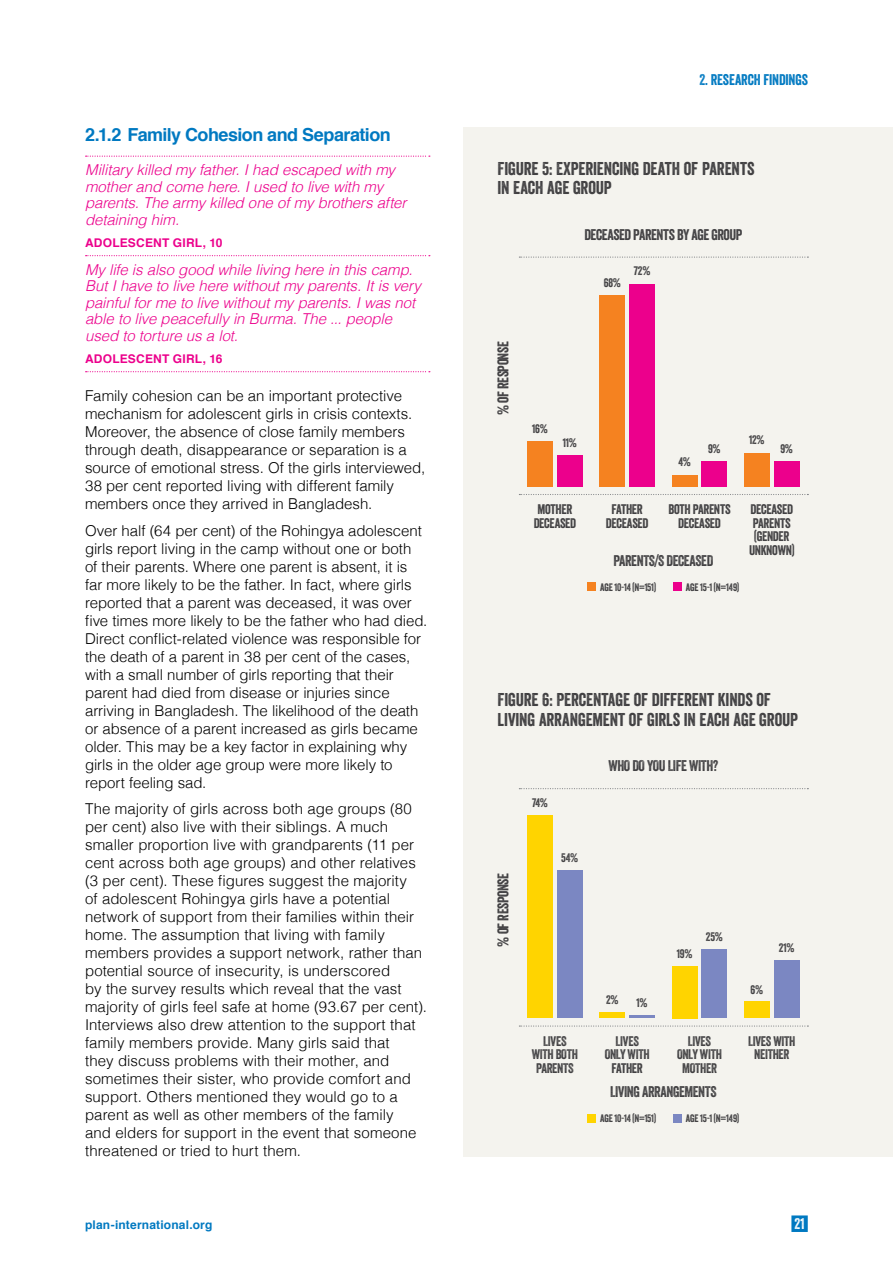
<style>
.page{position:relative;width:893px;height:1263px;background:#fff}
.page>*{position:absolute;margin:0;border:0;box-sizing:border-box;transform-origin:0 0}
.t1{font:18px/19.5px "Veneer";letter-spacing:-.01em;color:#414042}
.t2{font:700 18px "Helvetica";letter-spacing:-.03em;color:#0079c1}
.t3{font:300 15px/18px "Helvetica";color:#000}
.t4{font:italic 300 15px/16.5px "Helvetica";letter-spacing:-.005em;color:#ec008c}
.t5{font:15px "Veneer";letter-spacing:-.03em;color:#414042}
.t6{font:15px "Veneer";letter-spacing:-.01em;color:#0079c1}
.t7{font:15px "Veneer";color:#fff}
.t8{font:13.5px/13.5px "Veneer";letter-spacing:-.025em;color:#414042;text-align:center}
.t9{font:12px "Veneer";letter-spacing:-.02em;color:#414042}
.t10{font:700 12px "Helvetica";letter-spacing:.015em;color:#ec008c}
.t11{font:700 12px "Helvetica";letter-spacing:.015em;color:#0079c1}
.t12{font:10.5px "Veneer";letter-spacing:-.02em;color:#414042}
</style>
<div class="page">
<div style="left:791px;top:1215px;width:17px;height:17px;background:#0079c1"></div>
<div style="left:463px;top:128px;width:430px;height:497px;background:#f4f3ee"></div>
<div style="left:463px;top:625px;width:430px;height:532px;background:#f4f3ee"></div>
<svg style="left:86px;top:255px;width:344px;height:1px"></svg>
<svg style="left:86px;top:371px;width:344px;height:1px"></svg>
<svg style="left:86px;top:156px;width:344px;height:1px"></svg>
<svg style="left:519px;top:494px;width:289px;height:1px"></svg>
<svg style="left:519px;top:1025px;width:289px;height:2px"></svg>
<svg style="left:519px;top:257px;width:289px;height:1px"></svg>
<svg style="left:519px;top:788px;width:289px;height:1px"></svg>
<div style="left:527px;top:441px;width:26px;height:46px;background:#f58220"></div>
<div style="left:557px;top:455px;width:26px;height:32px;background:#ec008c"></div>
<div style="left:600px;top:295px;width:25px;height:192px;background:#f58220"></div>
<div style="left:629px;top:284px;width:26px;height:203px;background:#ec008c"></div>
<div style="left:672px;top:475px;width:25px;height:12px;background:#f58220"></div>
<div style="left:702px;top:461px;width:25px;height:26px;background:#ec008c"></div>
<div style="left:744px;top:453px;width:26px;height:34px;background:#f58220"></div>
<div style="left:774px;top:461px;width:25px;height:26px;background:#ec008c"></div>
<div style="left:527px;top:815px;width:26px;height:203px;background:#ffd400"></div>
<div style="left:557px;top:870px;width:26px;height:148px;background:#7b87c2"></div>
<div style="left:600px;top:1013px;width:25px;height:5px;background:#ffd400"></div>
<hr style="left:629px;top:1015px;width:26px;height:3px;background:#7b87c2">
<div style="left:672px;top:966px;width:25px;height:52px;background:#ffd400"></div>
<div style="left:702px;top:950px;width:25px;height:68px;background:#7b87c2"></div>
<div style="left:744px;top:1002px;width:26px;height:16px;background:#ffd400"></div>
<div style="left:774px;top:961px;width:25px;height:57px;background:#7b87c2"></div>
<div style="left:587px;top:583px;width:9px;height:8px;background:#f58220"></div>
<div style="left:673px;top:583px;width:9px;height:8px;background:#ec008c"></div>
<div style="left:587px;top:1114px;width:9px;height:9px;background:#ffd400"></div>
<div style="left:673px;top:1114px;width:9px;height:9px;background:#7b87c2"></div>
<p class="t2" style="left:85px;top:120px;width:307px">2.1.2 Family Cohesion and Separation</p>
<p class="t4" style="left:85px;top:161px;width:323px">Military killed my father. I had escaped with my mother and come here. I used to live with my parents. The army killed one of my brothers after detaining him.</p>
<p class="t10" style="left:85px;top:233px;width:139px">ADOLESCENT GIRL, 10</p>
<p class="t4" style="left:85px;top:260px;width:337px">My life is also good while living here in this camp.<br>But I have to live here without my parents. It is very painful for me to live without my parents. I was not able to live peacefully in Burma. The ... people used to torture us a lot.</p>
<p class="t10" style="left:85px;top:349px;width:139px">ADOLESCENT GIRL, 16</p>
<p class="t3" style="left:85px;top:386px;width:342px">Family cohesion can be an important protective mechanism for adolescent girls in crisis contexts.<br>Moreover, the absence of close family members through death, disappearance or separation is a source of emotional stress. Of the girls interviewed, 38 per cent reported living with different family members once they arrived in Bangladesh.</p>
<p class="t3" style="left:85px;top:520px;width:344px">Over half (64 per cent) of the Rohingya adolescent girls report living in the camp without one or both<br>of their parents. Where one parent is absent, it is far more likely to be the father. In fact, where girls reported that a parent was deceased, it was over five times more likely to be the father who had died.<br>Direct conflict-related violence was responsible for the death of a parent in 38 per cent of the cases, with a small number of girls reporting that their parent had died from disease or injuries since arriving in Bangladesh. The likelihood of the death or absence of a parent increased as girls became older. This may be a key factor in explaining why girls in the older age group were more likely to report feeling sad.</p>
<p class="t3" style="left:85px;top:799px;width:343px">The majority of girls across both age groups (80 per cent) also live with their siblings. A much smaller proportion live with grandparents (11 per cent across both age groups) and other relatives (3 per cent). These figures suggest the majority<br>of adolescent Rohingya girls have a potential network of support from their families within their home. The assumption that living with family members provides a support network, rather than potential source of insecurity, is underscored<br>by the survey results which reveal that the vast majority of girls feel safe at home (93.67 per cent).<br>Interviews also drew attention to the support that family members provide. Many girls said that<br>they discuss problems with their mother, and sometimes their sister, who provide comfort and support. Others mentioned they would go to a parent as well as other members of the family<br>and elders for support in the event that someone threatened or tried to hurt them.</p>
<p class="t6" style="left:699px;top:71px;width:110px">2. RESEARCH FINDINGS</p>
<p class="t1" style="left:497px;top:159px;width:258px">FIGURE 5: EXPERIENCING DEATH OF PARENTS<br>IN EACH AGE GROUP</p>
<p class="t5" style="left:584px;top:225px;width:159px">DECEASED PARENTS BY AGE GROUP</p>
<p class="t5" style="left:494px;top:415px;width:75px;rotate:-90deg">% OF RESPONSE</p>
<p class="t9" style="left:532px;top:421px;width:17px">16%</p>
<p class="t9" style="left:563px;top:435px;width:16px">11%</p>
<p class="t8" style="left:534px;top:502px;width:44px;text-align:left">MOTHER<br>DECEASED</p>
<p class="t9" style="left:604px;top:275px;width:19px">68%</p>
<p class="t9" style="left:634px;top:263px;width:18px">72%</p>
<p class="t9" style="left:678px;top:455px;width:14px">4%</p>
<p class="t9" style="left:708px;top:441px;width:14px">9%</p>
<p class="t9" style="left:749px;top:432px;width:17px">12%</p>
<p class="t9" style="left:780px;top:441px;width:14px">9%</p>
<p class="t8" style="left:606px;top:502px;width:44px">FATHER<br>DECEASED</p>
<p class="t8" style="left:668px;top:502px;width:64px">BOTH PARENTS<br>DECEASED</p>
<p class="t5" style="left:613px;top:551px;width:101px">PARENTS/S DECEASED</p>
<p class="t12" style="left:600px;top:580px;width:57px">AGE 10-14 (N=151)</p>
<p class="t12" style="left:686px;top:580px;width:55px">AGE 15-1 (N=149)</p>
<p class="t8" style="left:749px;top:502px;width:47px">DECEASED<br>PARENTS (GENDER<br>UNKNOWN)</p>
<p class="t1" style="left:497px;top:690px;width:302px">FIGURE 6: PERCENTAGE OF DIFFERENT KINDS OF<br>LIVING ARRANGEMENT OF GIRLS IN EACH AGE GROUP</p>
<p class="t5" style="left:494px;top:947px;width:75px;rotate:-90deg">% OF RESPONSE</p>
<p class="t9" style="left:532px;top:795px;width:17px">74%</p>
<p class="t9" style="left:561px;top:850px;width:19px">54%</p>
<p class="t5" style="left:608px;top:756px;width:111px">WHO DO YOU LIFE WITH?</p>
<p class="t8" style="left:532px;top:1034px;width:48px">LIVES<br>WITH BOTH<br>PARENTS</p>
<p class="t9" style="left:606px;top:992px;width:14px">2%</p>
<p class="t9" style="left:637px;top:995px;width:13px">1%</p>
<p class="t9" style="left:677px;top:946px;width:17px">19%</p>
<p class="t9" style="left:706px;top:929px;width:18px">25%</p>
<p class="t9" style="left:751px;top:982px;width:14px">6%</p>
<p class="t9" style="left:779px;top:940px;width:17px">21%</p>
<p class="t8" style="left:605px;top:1034px;width:46px">LIVES<br>ONLY WITH<br>FATHER</p>
<p class="t8" style="left:677px;top:1034px;width:46px">LIVES<br>ONLY WITH<br>MOTHER</p>
<p class="t5" style="left:610px;top:1082px;width:108px">LIVING ARRANGEMENTS</p>
<p class="t12" style="left:600px;top:1112px;width:57px">AGE 10-14 (N=151)</p>
<p class="t12" style="left:686px;top:1112px;width:55px">AGE 15-1 (N=149)</p>
<p class="t8" style="left:748px;top:1034px;width:49px">LIVES WITH<br>NEITHER</p>
<p class="t11" style="left:85px;top:1215px;width:129px">plan-international.org</p>
<p class="t7" style="left:794px;top:1214px;width:12px">21</p>
</div>
